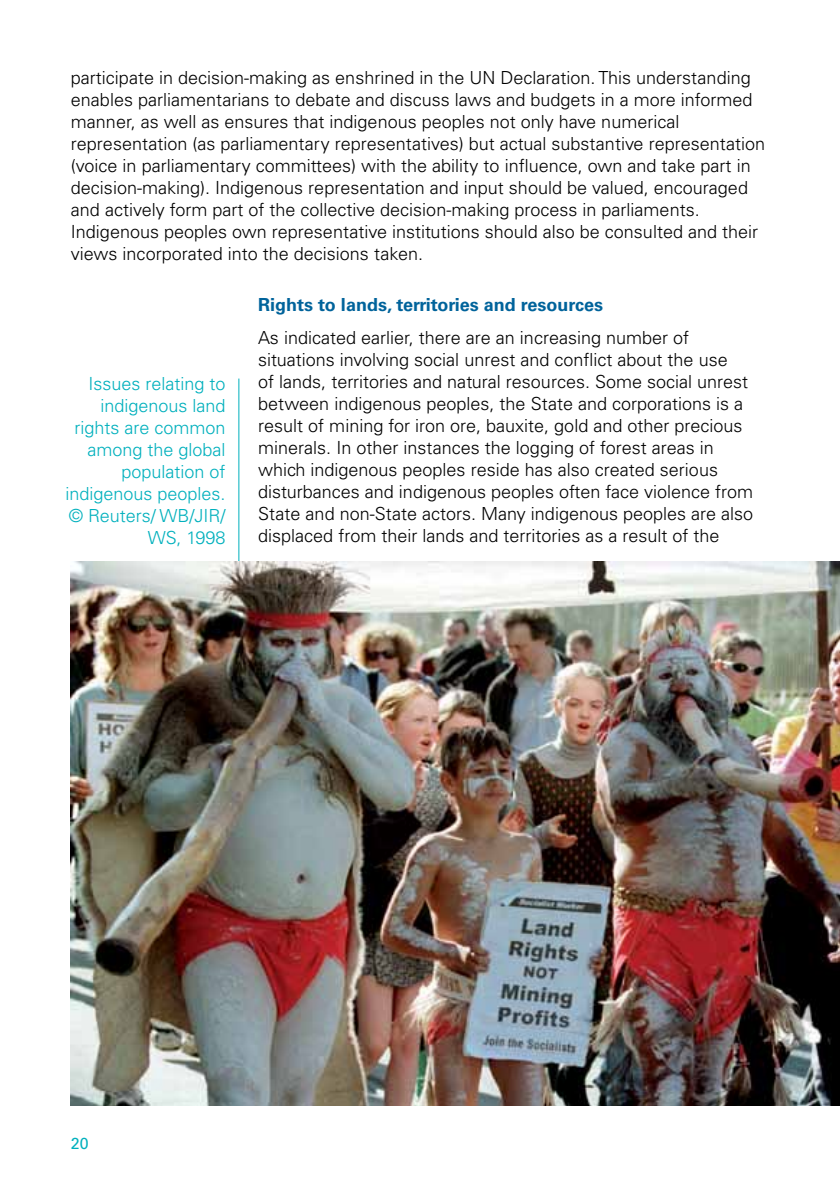
<style>
.page{position:relative;width:840px;height:1191px;background:#fff}
.page>*{position:absolute;margin:0;border:0;box-sizing:border-box;transform-origin:0 0}
.Testo_nota_a_piè_di{font:300 18px/22px "Univers LT Std";color:#000}
.Testo_testo{font:300 18px/22px "Univers LT Std";color:#000}
.Univers_7_ciano_-_DX{font:300 18px/22px "Univers LT Std";color:#00b0bd;text-align:right}
.Titolo_3{font:700 18px "Univers LT Std";color:#00639b}
.t1{font:16px "Univers LT Std";color:#00b0bd}
</style>
<div class="page">
<hr style="left:238px;top:378px;width:1px;height:271px;background:#00b0bd">
<img style="left:71px;top:561px;width:768px;height:545px">
<p class="Testo_nota_a_piè_di" style="left:71px;top:67px;width:695px">participate in decision-making as enshrined in the UN Declaration. This understanding enables parliamentarians to debate and discuss laws and budgets in a more informed manner, as well as ensures that indigenous peoples not only have numerical representation (as parliamentary representatives) but actual substantive representation (voice in parliamentary committees) with the ability to influence, own and take part in decision-making). Indigenous representation and input should be valued, encouraged and actively form part of the collective decision-making process in parliaments.<br>Indigenous peoples own representative institutions should also be consulted and their views incorporated into the decisions taken.</p>
<p class="Titolo_3" style="left:258px;top:294px;width:346px">Rights to lands, territories and resources</p>
<p class="Testo_testo" style="left:258px;top:327px;width:496px">As indicated earlier, there are an increasing number of situations involving social unrest and conflict about the use<br>of lands, territories and natural resources. Some social unrest between indigenous peoples, the State and corporations is a result of mining for iron ore, bauxite, gold and other precious minerals. In other instances the logging of forest areas in which indigenous peoples reside has also created serious disturbances and indigenous peoples often face violence from State and non-State actors. Many indigenous peoples are also displaced from their lands and territories as a result of the</p>
<p class="Univers_7_ciano_-_DX" style="left:65px;top:373px;width:162px">Issues relating to indigenous land rights are common among the global population of indigenous peoples. © Reuters/ WB/JIR/<br>WS, 1998</p>
<p class="t1" style="left:71px;top:1133px;width:19px">20</p>
</div>
